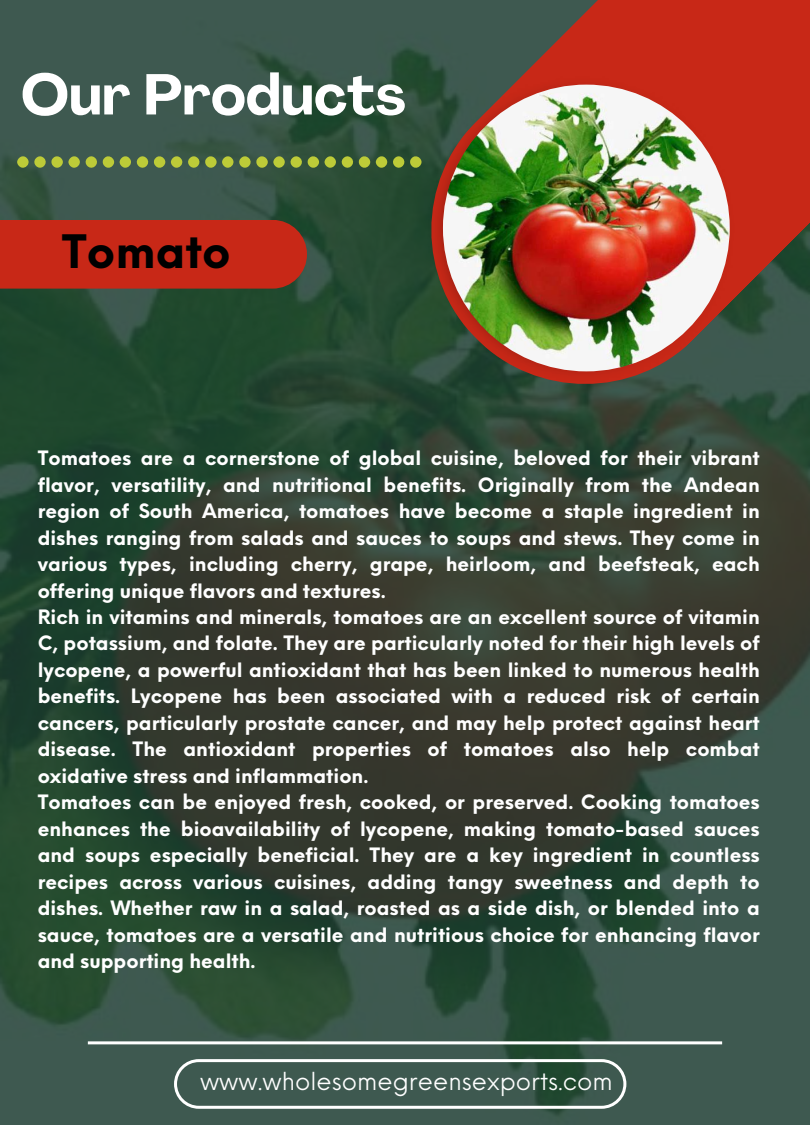
<style>
.page{position:relative;width:810px;height:1125px;background:#fff}
.page>*{position:absolute;margin:0;border:0;box-sizing:border-box;transform-origin:0 0}
.t1{font:700 56.7px "Agrandir";color:#fff}
.t2{font:700 45px "Neue Einstellung";color:#000}
.t3{font:24.2px "Neue Einstellung";color:#fff}
.t4{font:700 19.4px/26.5px "Neue Einstellung";color:#fff}
</style>
<div class="page">
<img style="left:0;top:0;width:810px;height:1125px">
<svg style="left:416px;top:0;width:394px;height:399px;fill:#c82817"></svg>
<img style="left:429px;top:76px;width:305px;height:305px">
<img style="left:443px;top:85px;width:287px;height:286px;border-radius:50%">
<hr style="left:88px;top:1041px;width:634px;height:3px;background:#fff">
<svg style="left:17px;top:156px;width:97px;height:14px"></svg>
<svg style="left:120px;top:156px;width:45px;height:14px"></svg>
<svg style="left:171px;top:156px;width:148px;height:14px"></svg>
<svg style="left:325px;top:156px;width:45px;height:14px"></svg>
<svg style="left:376px;top:156px;width:46px;height:14px"></svg>
<div style="left:0;top:220px;width:307px;height:69px;background:#c82817"></div>
<svg style="left:174px;top:1059px;width:452px;height:50px"></svg>
<h1 class="t1" style="left:21px;top:72px;width:386px">Our Products</h1>
<h2 class="t2" style="left:62px;top:211px;width:171px">Tomato</h2>
<p class="t4" style="left:38px;top:443px;width:724px">Tomatoes are a cornerstone of global cuisine, beloved for their vibrant flavor, versatility, and nutritional benefits. Originally from the Andean region of South America, tomatoes have become a staple ingredient in dishes ranging from salads and sauces to soups and stews. They come in various types, including cherry, grape, heirloom, and beefsteak, each offering unique flavors and textures.<br>Rich in vitamins and minerals, tomatoes are an excellent source of vitamin C, potassium, and folate. They are particularly noted for their high levels of lycopene, a powerful antioxidant that has been linked to numerous health benefits. Lycopene has been associated with a reduced risk of certain cancers, particularly prostate cancer, and may help protect against heart disease. The antioxidant properties of tomatoes also help combat oxidative stress and inflammation.<br>Tomatoes can be enjoyed fresh, cooked, or preserved. Cooking tomatoes enhances the bioavailability of lycopene, making tomato-based sauces and soups especially beneficial. They are a key ingredient in countless recipes across various cuisines, adding tangy sweetness and depth to dishes. Whether raw in a salad, roasted as a side dish, or blended into a sauce, tomatoes are a versatile and nutritious choice for enhancing flavor and supporting health.</p>
<p class="t3" style="left:200px;top:1060px;width:414px">www.wholesomegreensexports.com</p>
</div>
